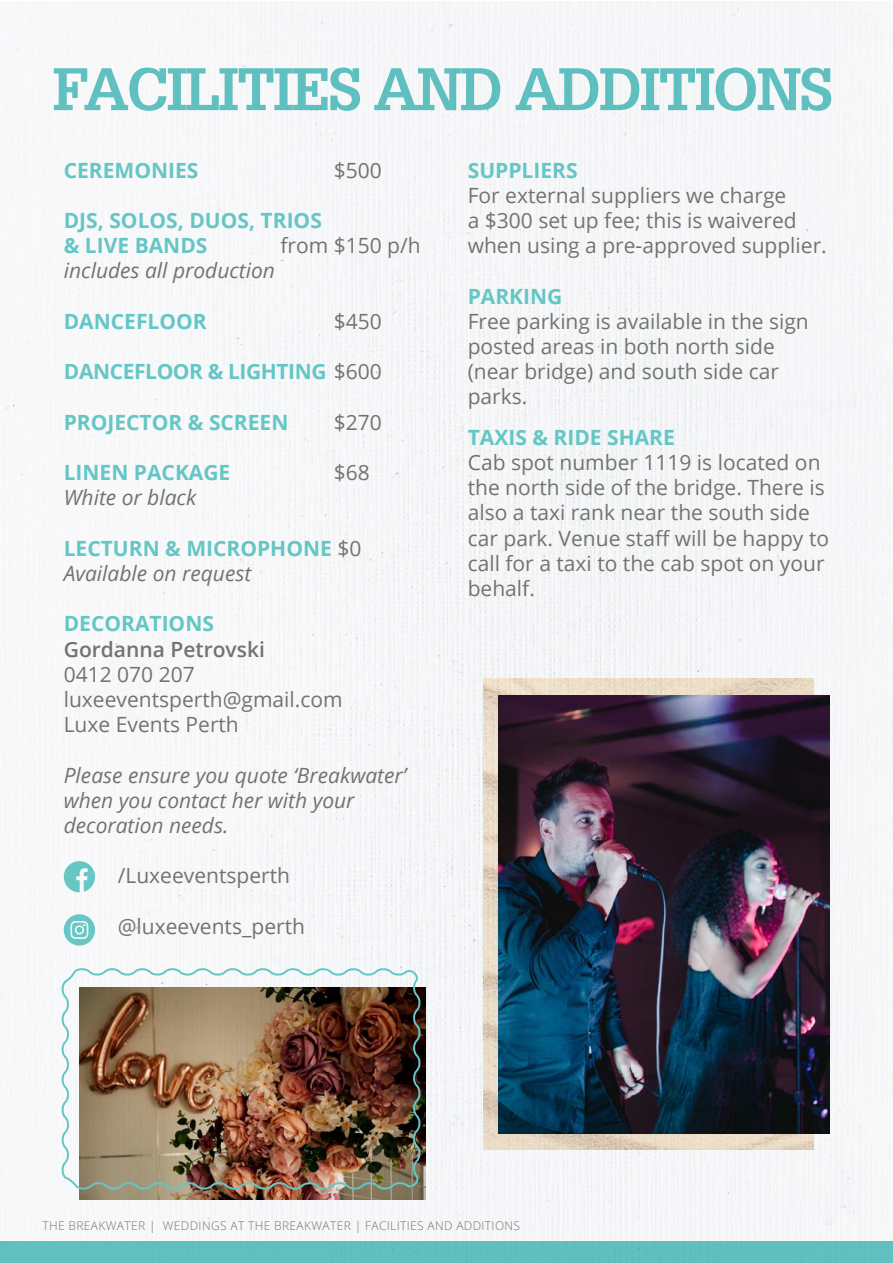
<style>
.page{position:relative;width:893px;height:1263px;background:#fff}
.page>*{position:absolute;margin:0;border:0;box-sizing:border-box;transform-origin:0 0}
.t1{font:700 58.5px "Glypha 65";letter-spacing:-.04em;color:#64c6c5}
.t2{font:21px/25.2px "Open Sans";color:#717373}
.t3{font:700 21px/25.2px "Open Sans";color:#64c6c5}
.t4{font:italic 21px/25.2px "Open Sans";color:#717373}
.t5{font:700 21px "Open Sans";letter-spacing:-.02em;color:#64c6c5}
.t6{font:600 21px "Open Sans";color:#717373}
.t7{font:300 12px "Open Sans";letter-spacing:.03em;color:#717373}
.s1{font-weight:400;color:#717373}
.s2{font-weight:400;font-style:italic;color:#717373}
</style>
<div class="page">
<div style="left:0;top:1px;width:893px;height:1241px;background:#f6f7f8"></div>
<div style="left:0;top:1242px;width:893px;height:21px;background:#60bfc0"></div>
<img style="left:79px;top:987px;width:346px;height:212px">
<img style="left:483px;top:678px;width:331px;height:471px">
<img style="left:59px;top:965px;width:364px;height:227px">
<svg style="left:64px;top:861px;width:31px;height:31px"></svg>
<svg style="left:64px;top:914px;width:31px;height:31px"></svg>
<img style="left:499px;top:695px;width:330px;height:438px">
<h1 class="t1" style="left:52px;top:53px;width:782px">FACILITIES AND ADDITIONS</h1>
<p class="t3" style="left:64px;top:157px;width:136px">CEREMONIES</p>
<p class="t2" style="left:334px;top:157px;width:50px">$500</p>
<p class="t3" style="left:64px;top:207px;width:260px">DJS, SOLOS, DUOS, TRIOS &amp; LIVE BANDS</p>
<p class="t2" style="left:280px;top:232px;width:142px">from $150 p/h</p>
<p class="t4" style="left:64px;top:258px;width:213px">includes all production</p>
<p class="t3" style="left:64px;top:308px;width:144px">DANCEFLOOR</p>
<p class="t2" style="left:334px;top:308px;width:50px">$450</p>
<p class="t5" style="left:64px;top:357px;width:320px">DANCEFLOOR &amp; LIGHTING <span class="s1">$600</span></p>
<p class="t3" style="left:64px;top:409px;width:226px">PROJECTOR &amp; SCREEN</p>
<p class="t2" style="left:334px;top:409px;width:50px">$270</p>
<p class="t3" style="left:64px;top:459px;width:168px">LINEN PACKAGE</p>
<p class="t2" style="left:334px;top:459px;width:38px">$68</p>
<p class="t4" style="left:64px;top:484px;width:134px">White or black</p>
<p class="t3" style="left:64px;top:535px;width:299px">LECTURN &amp; MICROPHONE <span class="s1">$0<br></span><span class="s2">Available on request</span></p>
<p class="t3" style="left:64px;top:610px;width:152px">DECORATIONS</p>
<p class="t6" style="left:64px;top:634px;width:203px">Gordanna Petrovski</p>
<p class="t2" style="left:64px;top:661px;width:280px">0412 070 207 luxeeventsperth@gmail.com<br>Luxe Events Perth</p>
<p class="t4" style="left:64px;top:762px;width:344px">Please ensure you quote ‘Breakwater’ when you contact her with your decoration needs.</p>
<p class="t2" style="left:118px;top:862px;width:174px">/Luxeeventsperth</p>
<p class="t2" style="left:118px;top:913px;width:189px">@luxeevents_perth</p>
<p class="t3" style="left:468px;top:157px;width:111px">SUPPLIERS</p>
<p class="t2" style="left:468px;top:182px;width:361px">For external suppliers we charge<br>a $300 set up fee; this is waivered when using a pre-approved supplier.</p>
<p class="t3" style="left:468px;top:283px;width:96px">PARKING</p>
<p class="t2" style="left:468px;top:308px;width:343px">Free parking is available in the sign posted areas in both north side (near bridge) and south side car parks.</p>
<p class="t3" style="left:468px;top:424px;width:209px">TAXIS &amp; RIDE SHARE</p>
<p class="t2" style="left:468px;top:449px;width:363px">Cab spot number 1119 is located on the north side of the bridge. There is also a taxi rank near the south side car park. Venue staff will be happy to call for a taxi to the cab spot on your behalf.</p>
<p class="t7" style="left:43px;top:1217px;width:479px">THE BREAKWATER | WEDDINGS AT THE BREAKWATER | FACILITIES AND ADDITIONS</p>
</div>
